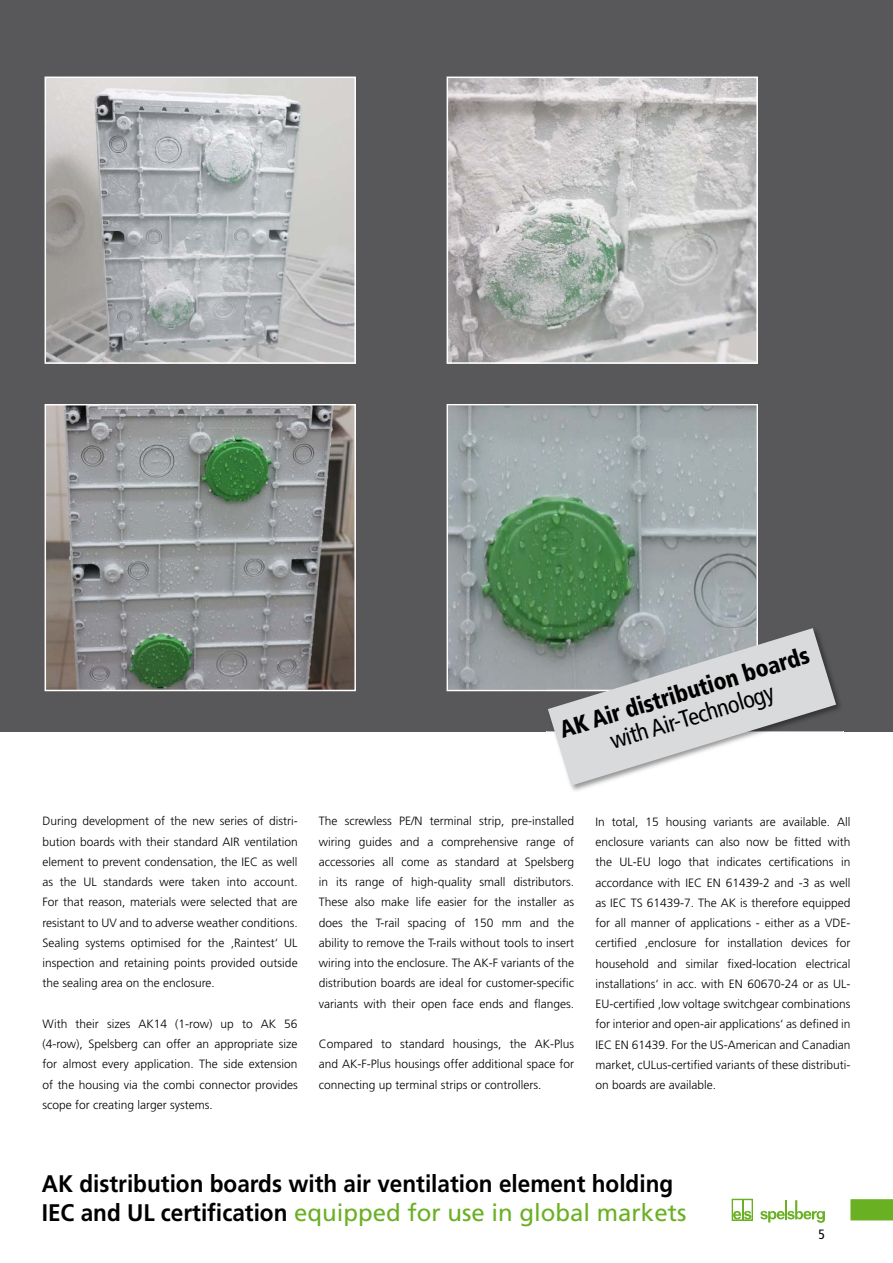
<style>
.page{position:relative;width:893px;height:1263px;background:#fff}
.page>*{position:absolute;margin:0;border:0;box-sizing:border-box;transform-origin:0 0}
.t1{font:700 24px/28.8px "Frutiger";color:#000;scale:.94 1}
.t2{font:900 condensed 24px "Frutiger";color:#000;scale:.95 1}
.t3{font:condensed 24px "Frutiger";color:#000}
.t4{font:condensed 13.5px "Frutiger";color:#000}
.t5{font:300 12px/20.2px "Frutiger";color:#000;text-align:justify}
.s1{font-weight:400;color:#6ab023}
</style>
<div class="page">
<svg style="left:760px;top:1200px;width:65px;height:23px"></svg>
<svg style="left:732px;top:1199px;width:20px;height:21px"></svg>
<svg style="left:850px;top:1199px;width:43px;height:21px"></svg>
<div style="left:0;top:0;width:893px;height:731px;background:#58585a"></div>
<img style="left:48px;top:80px;width:305px;height:281px">
<div style="left:45px;top:77px;width:311px;height:287px;border:2px solid #fff"></div>
<img style="left:450px;top:80px;width:305px;height:281px">
<div style="left:447px;top:77px;width:311px;height:287px;border:2px solid #fff"></div>
<img style="left:48px;top:407px;width:305px;height:281px">
<div style="left:45px;top:404px;width:311px;height:287px;border:2px solid #fff"></div>
<svg style="left:447px;top:404px;width:311px;height:287px;background:#8ca095"></svg>
<img style="left:547px;top:627px;width:211px;height:64px">
<svg style="left:548px;top:628px;width:288px;height:157px;fill:#d9dadb"></svg>
<h1 class="t2" style="left:556px;top:716px;width:275px;rotate:-17deg">AK Air distribution boards</h1>
<h1 class="t3" style="left:606px;top:728px;width:172px;rotate:-17deg">with Air-Technology</h1>
<p class="t5" style="left:43px;top:811px;width:257px">During development of the new series of distri&shy;bution boards with their standard AIR ventilation element to prevent condensation, the IEC as well as the UL standards were taken into account.<br>For that reason, materials were selected that are resistant to UV and to adverse weather conditions.<br>Sealing systems optimised for the ‚Raintest‘ UL inspection and retaining points provided outside the sealing area on the enclosure.</p>
<p class="t5" style="left:43px;top:1014px;width:257px">With their sizes AK14 (1-row) up to AK 56 (4-row), Spelsberg can offer an appropriate size for almost every application. The side extension of the housing via the combi connector provides scope for creating larger systems.</p>
<p class="t5" style="left:319px;top:811px;width:257px">The screwless PE/N terminal strip, pre-installed wiring guides and a comprehensive range of accessories all come as standard at Spelsberg in its range of high-quality small distributors.<br>These also make life easier for the installer as does the T-rail spacing of 150 mm and the ability to remove the T-rails without tools to insert wiring into the enclosure. The AK-F variants of the distribution boards are ideal for customer-specific variants with their open face ends and flanges.</p>
<p class="t5" style="left:319px;top:1034px;width:257px">Compared to standard housings, the AK-Plus and AK-F-Plus housings offer additional space for connecting up terminal strips or controllers.</p>
<p class="t5" style="left:595px;top:812px;width:257px">In total, 15 housing variants are available. All enclosure variants can also now be fitted with the UL-EU logo that indicates certifications in accordance with IEC EN 61439-2 and -3 as well as IEC TS 61439-7. The AK is therefore equipped for all manner of applications - either as a VDE&shy;certified ‚enclosure for installation devices for household and similar fixed-location electrical installations‘ in acc. with EN 60670-24 or as UL-EU-certified ‚low voltage switchgear combinations for interior and open-air applications‘ as defined in IEC EN 61439. For the US-American and Canadian market, cULus-certified variants of these distributi&shy;on boards are available.</p>
<h1 class="t1" style="left:42px;top:1169px;width:687px">AK distribution boards with air ventilation element holding<br>IEC and UL certification <span class="s1">equipped for use in global markets</span></h1>
<p class="t4" style="left:818px;top:1226px;width:8px">5</p>
</div>
